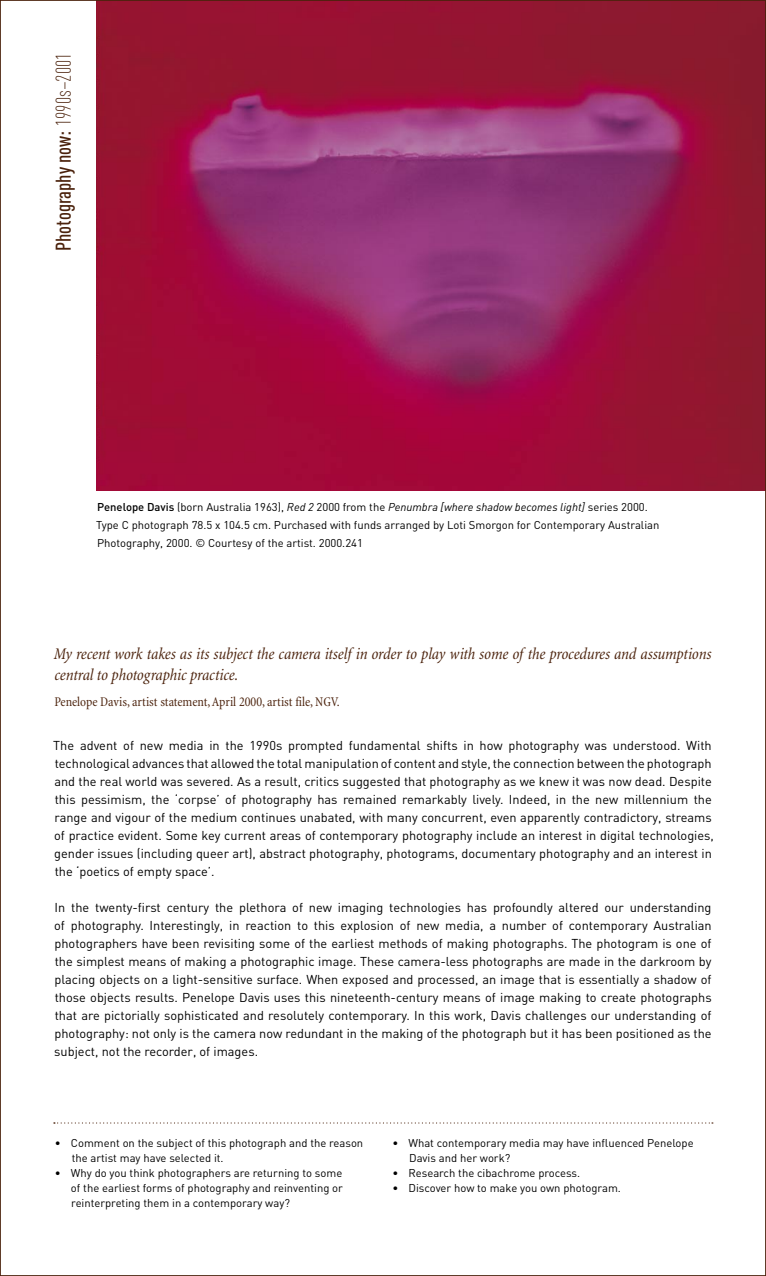
<style>
.page{position:relative;width:766px;height:1276px;background:#fff}
.page>*{position:absolute;margin:0;border:0;box-sizing:border-box;transform-origin:0 0}
.head01{font:500 21px "DIN Cond";color:#4b220c}
.Quote_A_tab{font:italic condensed 16.5px/21px "Minion";letter-spacing:-.01em;color:#4b220c}
.Quote_A_tab-2{font:condensed 13.5px "Minion";letter-spacing:-.005em;color:#4b220c}
.t1{font:12.75px/18px "DIN";color:#000}
.bullet_points{font:11.25px/15px "DIN";color:#000}
.s1{font-weight:300}
.s2{font-weight:500}
.s3{font-style:italic}
</style>
<div class="page">
<img style="left:96px;top:2px;width:667px;height:488px">
<svg style="left:54px;top:1122px;width:658px;height:1px"></svg>
<p class="head01" style="left:51px;top:251px;width:200px;rotate:-90deg">Photography now: <span class="s1">1990s–2001</span></p>
<p class="bullet_points" style="left:97px;top:499px;width:552px"><span class="s2">Penelope Davis</span> (born Australia 1963), <span class="s3">Red 2</span> 2000 from the <span class="s3">Penumbra [where shadow becomes light]</span> series 2000.</p>
<p class="bullet_points" style="left:96px;top:516px;width:564px;line-height:18px">Type C photograph 78.5 x 104.5 cm. Purchased with funds arranged by Loti Smorgon for Contemporary Australian<br>Photography, 2000. © Courtesy of the artist. 2000.241</p>
<p class="Quote_A_tab" style="left:54px;top:644px;width:659px">My recent work takes as its subject the camera itself in order to play with some of the procedures and assumptions central to photographic practice.</p>
<p class="Quote_A_tab-2" style="left:55px;top:694px;width:286px">Penelope Davis, artist statement, April 2000, artist file, NGV.</p>
<p class="t1" style="left:53px;top:736px;width:662px">The advent of new media in the 1990s prompted fundamental shifts in how photography was understood. With technological advances that allowed the total manipulation of content and style, the connection between the photograph and the real world was severed. As a result, critics suggested that photography as we knew it was now dead. Despite this pessimism, the ‘corpse’ of photography has remained remarkably lively. Indeed, in the new millennium the range and vigour of the medium continues unabated, with many concurrent, even apparently contradictory, streams of practice evident. Some key current areas of contemporary photography include an interest in digital technologies, gender issues (including queer art), abstract photography, photograms, documentary photography and an interest in the ‘poetics of empty space’.</p>
<p class="t1" style="left:54px;top:898px;width:659px;text-align:justify">In the twenty-first century the plethora of new imaging technologies has profoundly altered our understanding of photography. Interestingly, in reaction to this explosion of new media, a number of contemporary Australian photographers have been revisiting some of the earliest methods of making photographs. The photogram is one of the simplest means of making a photographic image. These camera-less photographs are made in the darkroom by placing objects on a light-sensitive surface. When exposed and processed, an image that is essentially a shadow of those objects results. Penelope Davis uses this nineteenth-century means of image making to create photographs that are pictorially sophisticated and resolutely contemporary. In this work, Davis challenges our understanding of photography: not only is the camera now redundant in the making of the photograph but it has been positioned as the subject, not the recorder, of images.</p>
<p class="bullet_points" style="left:72px;top:1135px;width:293px;text-indent:-17px">• Comment on the subject of this photograph and the reason the artist may have selected it.</p>
<p class="bullet_points" style="left:71px;top:1165px;width:273px;text-align:justify;text-indent:-16px">• Why do you think photographers are returning to some of the earliest forms of photography and reinventing or reinterpreting them in a contemporary way?</p>
<p class="bullet_points" style="left:409px;top:1135px;width:286px;text-indent:-17px">• What contemporary media may have influenced Penelope<br>Davis and her work?</p>
<p class="bullet_points" style="left:392px;top:1165px;width:189px">• Research the cibachrome process.</p>
<p class="bullet_points" style="left:392px;top:1180px;width:230px">• Discover how to make you own photogram.</p>
</div>
